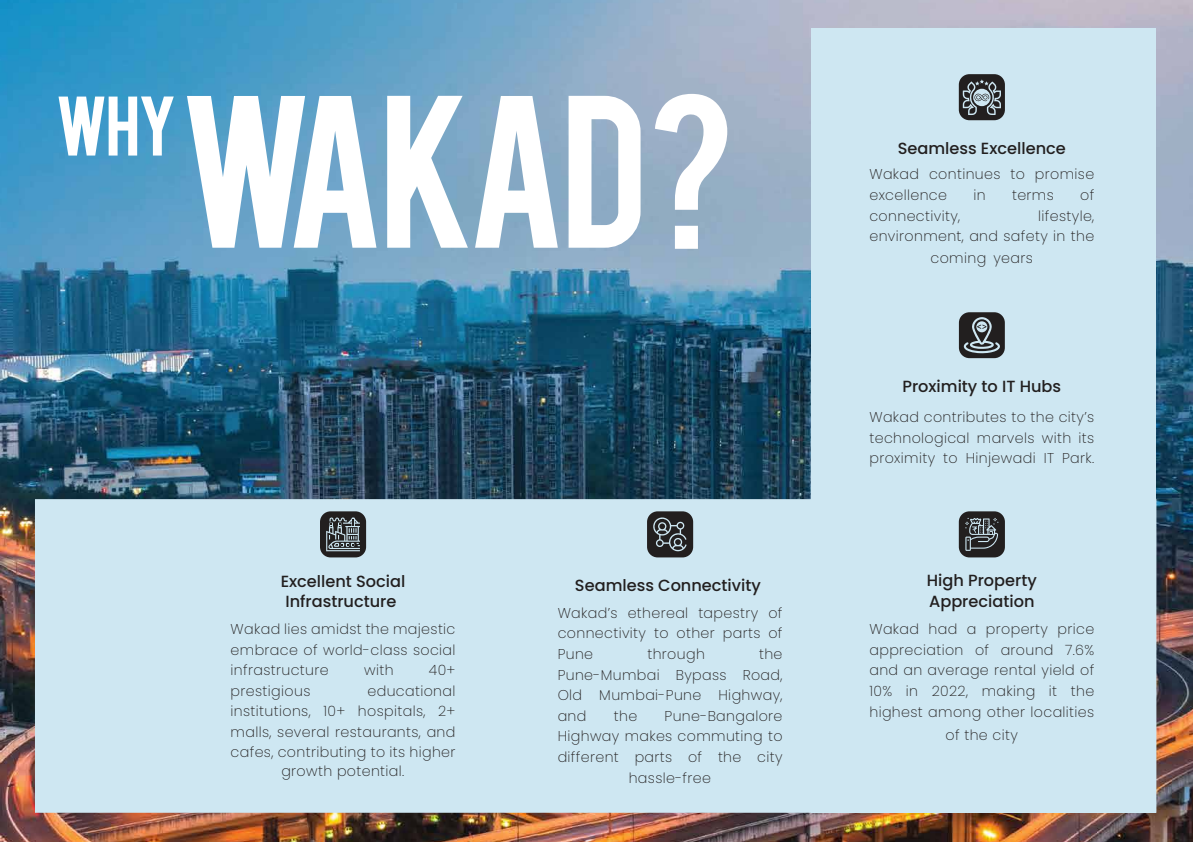
<style>
.page{position:relative;width:1193px;height:842px;background:#fff}
.page>*{position:absolute;margin:0;border:0;box-sizing:border-box;transform-origin:0 0}
.t1{font:170.5px "Bebas";letter-spacing:-.04em;color:#fff}
.t2{font:66.3px "Bebas";color:#fff}
.t3{font:500 16.2px/20.7px "Poppins";color:#221f1f}
.t4{font:200 14.2px/20.6px "Poppins";letter-spacing:.025em;color:#221f1f;text-align:justify}
</style>
<div class="page">
<img style="left:0;top:0;width:1192px;height:842px">
<div style="left:811px;top:28px;width:345px;height:785px;background:#cee7f2"></div>
<div style="left:35px;top:499px;width:1121px;height:314px;background:#cee7f2"></div>
<svg style="left:320px;top:511px;width:46px;height:46px;background:#4d5254"></svg>
<svg style="left:647px;top:511px;width:46px;height:46px;background:#424446"></svg>
<svg style="left:958px;top:74px;width:46px;height:46px"></svg>
<svg style="left:958px;top:511px;width:46px;height:46px;background:#45484b"></svg>
<svg style="left:958px;top:312px;width:46px;height:46px"></svg>
<h2 class="t2" style="left:55px;top:78px;width:123px">Why</h2>
<h1 class="t1" style="left:179px;top:48px;width:557px">WAKAD ?</h1>
<p class="t3" style="left:281px;top:571px;width:126px">Excellent Social<br>Infrastructure</p>
<p class="t4" style="left:230px;top:619px;width:226px">Wakad lies amidst the majestic embrace of world-class social infrastructure</p>
<p class="t4" style="left:364px;top:660px;width:31px">with</p>
<p class="t4" style="left:429px;top:660px;width:28px">40+</p>
<p class="t4" style="left:230px;top:680px;width:226px;text-indent:137px">educational institutions, 10+ hospitals, 2+ malls, several restaurants, and cafes, contributing to its higher</p>
<p class="t4" style="left:230px;top:680px;width:81px">prestigious</p>
<p class="t4" style="left:281px;top:761px;width:124px">growth potential.</p>
<p class="t3" style="left:575px;top:575px;width:187px">Seamless Connectivity</p>
<p class="t4" style="left:557px;top:603px;width:226px">Wakad’s ethereal tapestry of connectivity to other parts of Pune</p>
<p class="t4" style="left:557px;top:644px;width:226px;text-indent:201px">the Pune-Mumbai Bypass Road, Old Mumbai-Pune Highway, and</p>
<p class="t4" style="left:647px;top:644px;width:59px">through</p>
<p class="t4" style="left:557px;top:705px;width:226px;text-indent:107px">Pune-Bangalore Highway makes commuting to different parts of the city</p>
<p class="t4" style="left:613px;top:705px;width:25px">the</p>
<p class="t4" style="left:628px;top:767px;width:84px">hassle-free</p>
<p class="t3" style="left:897px;top:138px;width:169px">Seamless Excellence</p>
<p class="t4" style="left:869px;top:164px;width:226px">Wakad continues to promise excellence</p>
<p class="t4" style="left:973px;top:185px;width:14px">in</p>
<p class="t4" style="left:1011px;top:185px;width:43px">terms</p>
<p class="t4" style="left:1079px;top:185px;width:16px">of</p>
<p class="t4" style="left:869px;top:205px;width:226px;text-align:right">lifestyle,<br>environment, and safety in the</p>
<p class="t4" style="left:869px;top:205px;width:92px">connectivity,</p>
<p class="t4" style="left:930px;top:247px;width:104px">coming years</p>
<p class="t3" style="left:902px;top:376px;width:160px">Proximity to IT Hubs</p>
<p class="t4" style="left:869px;top:407px;width:226px">Wakad contributes to the city’s technological marvels with its proximity to Hinjewadi IT Park.</p>
<p class="t3" style="left:926px;top:570px;width:111px">High Property<br>Appreciation</p>
<p class="t4" style="left:869px;top:619px;width:226px">Wakad had a property price appreciation of around 7.6% and an average rental yield of 10% in 2022, making it the highest among other localities</p>
<p class="t4" style="left:945px;top:724px;width:74px">of the city</p>
</div>
